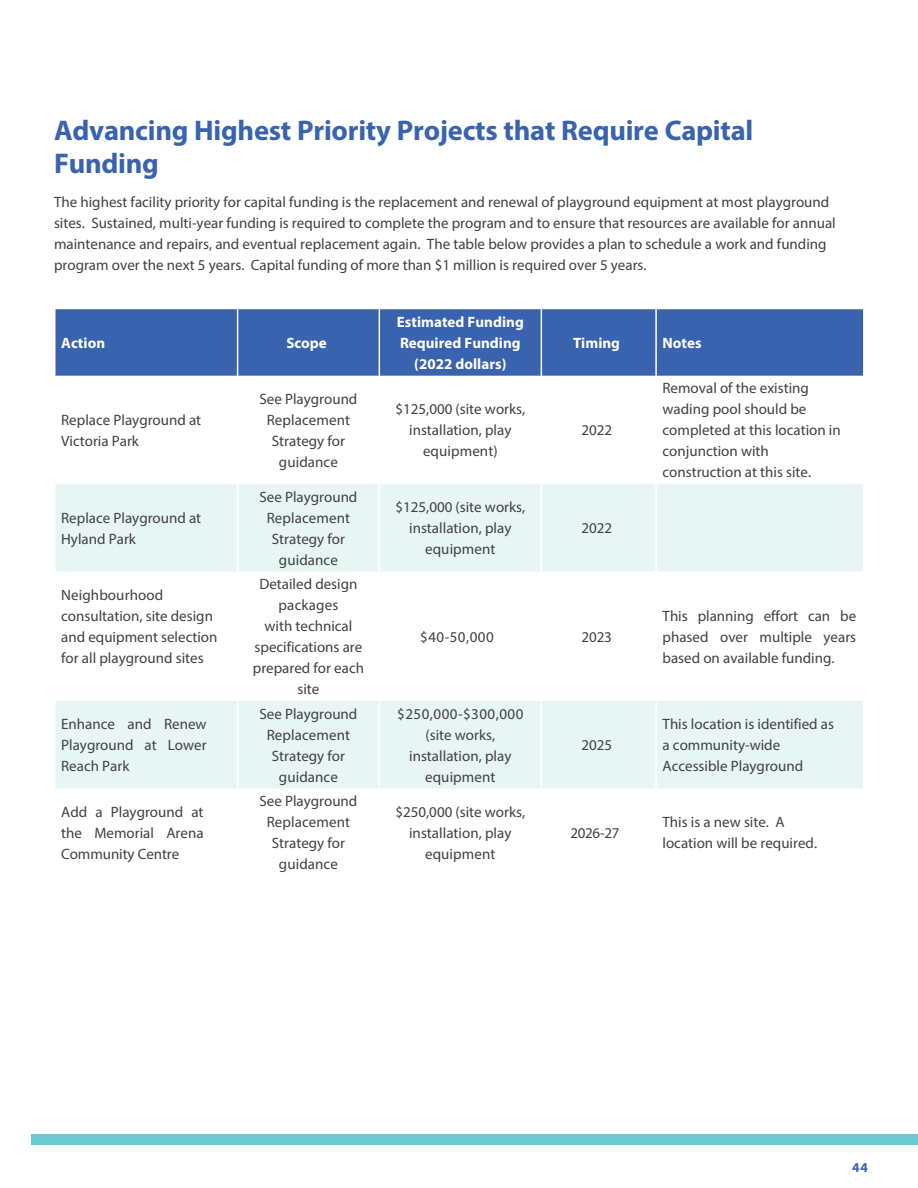
<style>
.page{position:relative;width:918px;height:1188px;background:#fff}
.page>*{position:absolute;margin:0;border:0;box-sizing:border-box;transform-origin:0 0}
.t1{font:700 28.5px/33px "Myriad Pro";letter-spacing:-.01em;color:#3a63af}
.t2{font:15px/21px "Myriad Pro";color:#414042;text-align:center}
.t3{font:700 15px/21px "Myriad Pro";color:#fff;text-align:center}
.t4{font:700 13.5px "Myriad Pro";color:#3a63af}
</style>
<div class="page">
<div style="left:31px;top:1134px;width:887px;height:11px;background:#6bcad2"></div>
<div style="left:56px;top:309px;width:807px;height:67px;background:#3a63af"></div>
<svg style="left:56px;top:484px;width:807px;height:304px;fill:#e7f5f5"></svg>
<hr style="left:237px;top:309px;width:1px;height:67px;background:#fff">
<hr style="left:379px;top:309px;width:1px;height:67px;background:#fff">
<hr style="left:541px;top:309px;width:1px;height:67px;background:#fff">
<hr style="left:655px;top:309px;width:2px;height:67px;background:#fff">
<hr style="left:237px;top:484px;width:1px;height:88px;background:#fff">
<hr style="left:379px;top:484px;width:1px;height:88px;background:#fff">
<hr style="left:541px;top:484px;width:1px;height:88px;background:#fff">
<hr style="left:655px;top:484px;width:2px;height:88px;background:#fff">
<hr style="left:237px;top:572px;width:1px;height:129px;background:#fff">
<hr style="left:379px;top:572px;width:1px;height:129px;background:#fff">
<hr style="left:541px;top:572px;width:1px;height:129px;background:#fff">
<hr style="left:655px;top:572px;width:2px;height:129px;background:#fff">
<hr style="left:237px;top:701px;width:1px;height:87px;background:#fff">
<hr style="left:379px;top:701px;width:1px;height:87px;background:#fff">
<hr style="left:541px;top:701px;width:1px;height:87px;background:#fff">
<hr style="left:655px;top:701px;width:2px;height:87px;background:#fff">
<h1 class="t1" style="left:54px;top:112px;width:701px">Advancing Highest Priority Projects that Require Capital<br>Funding</h1>
<p class="t2" style="left:54px;top:191px;width:783px;text-align:left">The highest facility priority for capital funding is the replacement and renewal of playground equipment at most playground sites. Sustained, multi-year funding is required to complete the program and to ensure that resources are available for annual maintenance and repairs, and eventual replacement again. The table below provides a plan to schedule a work and funding program over the next 5 years. Capital funding of more than $1 million is required over 5 years.</p>
<p class="t3" style="left:61px;top:332px;width:45px">Action</p>
<p class="t3" style="left:286px;top:332px;width:42px">Scope</p>
<p class="t3" style="left:397px;top:311px;width:128px">Estimated Funding<br>Required Funding (2022 dollars)</p>
<p class="t2" style="left:61px;top:409px;width:142px;text-align:left">Replace Playground at<br>Victoria Park</p>
<p class="t2" style="left:61px;top:507px;width:142px;text-align:left">Replace Playground at<br>Hyland Park</p>
<p class="t2" style="left:259px;top:388px;width:99px">See Playground<br>Replacement<br>Strategy for guidance</p>
<p class="t2" style="left:395px;top:399px;width:131px">$125,000 (site works, installation, play equipment)</p>
<p class="t2" style="left:259px;top:486px;width:99px">See Playground<br>Replacement<br>Strategy for guidance</p>
<p class="t2" style="left:395px;top:497px;width:131px">$125,000 (site works, installation, play equipment</p>
<p class="t3" style="left:573px;top:332px;width:49px">Timing</p>
<p class="t3" style="left:663px;top:332px;width:41px">Notes</p>
<p class="t2" style="left:581px;top:420px;width:32px">2022</p>
<p class="t2" style="left:581px;top:518px;width:32px">2022</p>
<p class="t2" style="left:663px;top:378px;width:180px;text-align:left">Removal of the existing wading pool should be completed at this location in conjunction with construction at this site.</p>
<p class="t2" style="left:61px;top:584px;width:158px;text-align:left">Neighbourhood consultation, site design and equipment selection for all playground sites</p>
<p class="t2" style="left:253px;top:574px;width:113px">Detailed design packages<br>with technical specifications are prepared for each site</p>
<p class="t2" style="left:420px;top:626px;width:75px">$40-50,000</p>
<p class="t2" style="left:581px;top:626px;width:32px">2023</p>
<p class="t2" style="left:61px;top:713px;width:147px;text-align:justify">Enhance and Renew Playground at Lower Reach Park</p>
<p class="t2" style="left:259px;top:703px;width:99px">See Playground<br>Replacement<br>Strategy for guidance</p>
<p class="t2" style="left:397px;top:703px;width:128px">$250,000-$300,000 (site works, installation, play equipment</p>
<p class="t2" style="left:581px;top:734px;width:32px">2025</p>
<p class="t2" style="left:663px;top:605px;width:195px;text-align:justify">This planning effort can be phased over multiple years based on available funding.</p>
<p class="t2" style="left:663px;top:713px;width:173px;text-align:left">This location is identified as a community-wide<br>Accessible Playground</p>
<p class="t2" style="left:61px;top:801px;width:144px;text-align:justify">Add a Playground at the Memorial Arena Community Centre</p>
<p class="t2" style="left:259px;top:790px;width:99px">See Playground<br>Replacement<br>Strategy for guidance</p>
<p class="t2" style="left:395px;top:801px;width:131px">$250,000 (site works, installation, play equipment</p>
<p class="t2" style="left:570px;top:822px;width:50px">2026-27</p>
<p class="t2" style="left:663px;top:811px;width:156px;text-align:left">This is a new site. A location will be required.</p>
<p class="t4" style="left:852px;top:1159px;width:17px">44</p>
</div>
